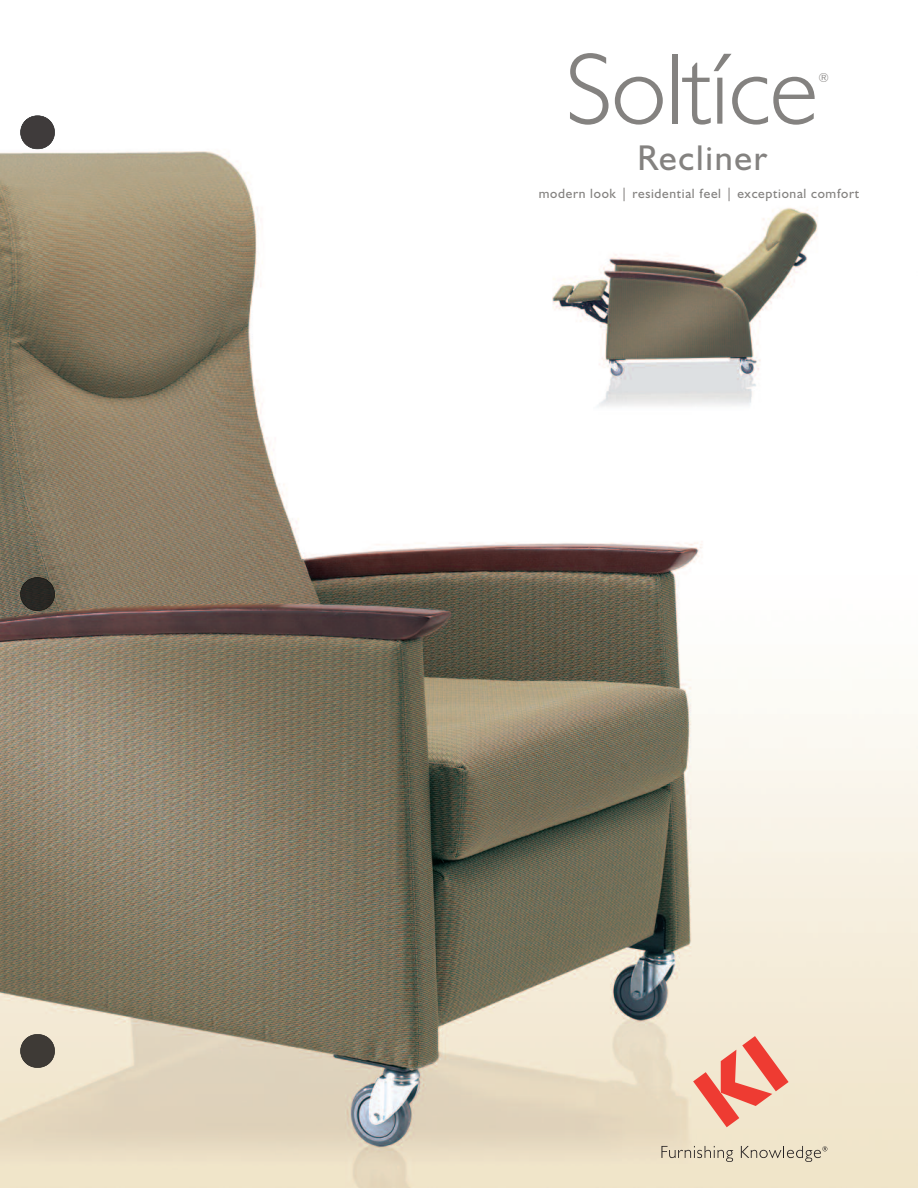
<style>
.page{position:relative;width:918px;height:1188px;background:#fff}
.page>*{position:absolute;margin:0;border:0;box-sizing:border-box;transform-origin:0 0}
.t1{font:300 102px "Humanist 521 BT";color:#848280}
.t2{font:36px "Humanist 521 BT";letter-spacing:.05em;color:#848280}
.t3{font:13.5px "Humanist 521 BT";letter-spacing:.05em;color:#848280}
.t4{font:300 12.6px "Humanist 521 BT";color:#848280}
</style>
<div class="page">
<img style="left:0;top:136px;width:918px;height:1052px">
<svg style="left:693px;top:1036px;width:96px;height:91px;background:#f0ae9b"></svg>
<svg style="left:661px;top:1146px;width:72px;height:16px"></svg>
<svg style="left:741px;top:1146px;width:86px;height:16px"></svg>
<img style="left:21px;top:117px;width:34px;height:32px">
<div style="left:20px;top:115px;width:35px;height:34px;border:1px solid #000;border-radius:17px"></div>
<img style="left:21px;top:578px;width:34px;height:33px">
<div style="left:20px;top:577px;width:35px;height:34px;border:1px solid #000;border-radius:17px"></div>
<img style="left:21px;top:1035px;width:34px;height:32px">
<div style="left:20px;top:1034px;width:35px;height:34px;border:1px solid #000;border-radius:17px"></div>
<h1 class="t1" style="left:565px;top:54px;width:255px">Soltíce</h1>
<p class="t4" style="left:818px;top:73px;width:12px">®</p>
<h2 class="t2" style="left:638px;top:146px;width:131px">Recliner</h2>
<p class="t3" style="left:539px;top:189px;width:322px">modern look | residential feel | exceptional comfort</p>
</div>
